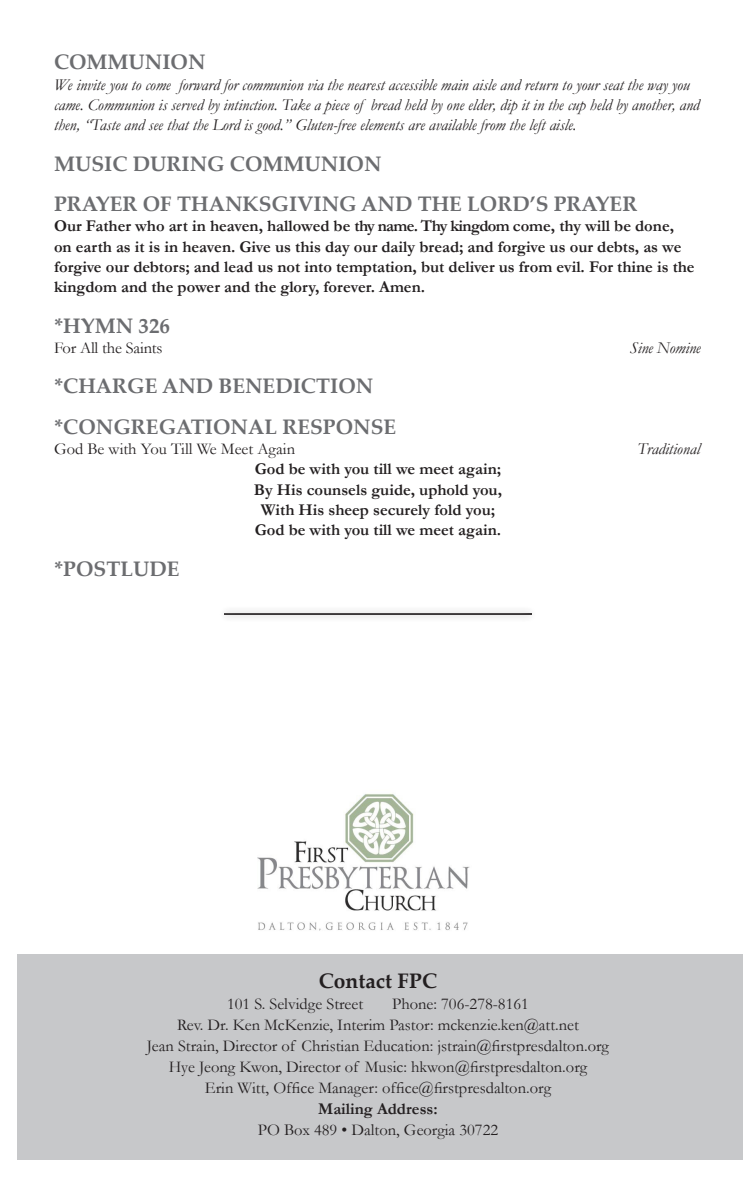
<style>
.page{position:relative;width:756px;height:1188px;background:#fff}
.page>*{position:absolute;margin:0;border:0;box-sizing:border-box;transform-origin:0 0}
.t1{font:700 21px "Palatino Linotype";color:#6c6d70}
.t2{font:700 21px "Palatino Linotype";color:#231f20}
.t3{font:700 16.5px/20.2px "Garamond";color:#231f20}
.t4{font:16.5px "Garamond";color:#231f20}
.t5{font:italic 16.5px/20.2px "Garamond";color:#231f20}
</style>
<div class="page">
<img style="left:257px;top:793px;width:213px;height:138px">
<div style="left:17px;top:955px;width:725px;height:205px;background:#c7c8ca"></div>
<div style="left:218px;top:606px;width:320px;height:16px;background:#f6f6f6"></div>
<hr style="left:223px;top:612px;width:309px;height:3px;background:#231f20;opacity:.75">
<p class="t1" style="left:54px;top:47px;width:153px">COMMUNION</p>
<p class="t5" style="left:54px;top:74px;width:647px">We invite you to come forward for communion via the nearest accessible main aisle and return to your seat the way you came. Communion is served by intinction. Take a piece of bread held by one elder, dip it in the cup held by another, and then, “Taste and see that the Lord is good.” Gluten-free elements are available from the left aisle.</p>
<p class="t1" style="left:54px;top:149px;width:329px">MUSIC DURING COMMUNION</p>
<p class="t1" style="left:54px;top:189px;width:585px">PRAYER OF THANKSGIVING AND THE LORD’S PRAYER</p>
<p class="t3" style="left:54px;top:216px;width:642px">Our Father who art in heaven, hallowed be thy name. Thy kingdom come, thy will be done, on earth as it is in heaven. Give us this day our daily bread; and forgive us our debts, as we forgive our debtors; and lead us not into temptation, but deliver us from evil. For thine is the kingdom and the power and the glory, forever. Amen.</p>
<p class="t1" style="left:54px;top:311px;width:118px">*HYMN 326</p>
<p class="t4" style="left:54px;top:337px;width:110px">For All the Saints</p>
<p class="t5" style="left:630px;top:337px;width:73px">Sine Nomine</p>
<p class="t1" style="left:54px;top:371px;width:321px">*CHARGE AND BENEDICTION</p>
<p class="t1" style="left:54px;top:412px;width:344px">*CONGREGATIONAL RESPONSE</p>
<p class="t4" style="left:54px;top:438px;width:243px">God Be with You Till We Meet Again</p>
<p class="t5" style="left:638px;top:438px;width:64px">Traditional</p>
<p class="t3" style="left:255px;top:459px;width:248px">God be with you till we meet again;</p>
<p class="t3" style="left:254px;top:479px;width:250px">By His counsels guide, uphold you,</p>
<p class="t3" style="left:261px;top:500px;width:236px">With His sheep securely fold you;</p>
<p class="t3" style="left:255px;top:520px;width:248px">God be with you till we meet again.</p>
<p class="t1" style="left:54px;top:554px;width:127px">*POSTLUDE</p>
<p class="t2" style="left:319px;top:966px;width:120px">Contact FPC</p>
<p class="t4" style="left:227px;top:992px;width:138px">101 S. Selvidge Street</p>
<p class="t4" style="left:392px;top:992px;width:138px">Phone: 706-278-8161</p>
<p class="t4" style="left:177px;top:1013px;width:403px">Rev. Dr. Ken McKenzie, Interim Pastor: mckenzie.ken@att.net</p>
<p class="t4" style="left:147px;top:1034px;width:464px">Jean Strain, Director of Christian Education: jstrain@firstpresdalton.org</p>
<p class="t4" style="left:169px;top:1055px;width:420px">Hye Jeong Kwon, Director of Music: hkwon@firstpresdalton.org</p>
<p class="t4" style="left:205px;top:1076px;width:348px">Erin Witt, Office Manager: office@firstpresdalton.org</p>
<p class="t3" style="left:318px;top:1098px;width:121px">Mailing Address:</p>
<p class="t4" style="left:258px;top:1118px;width:242px">PO Box 489 • Dalton, Georgia 30722</p>
</div>
